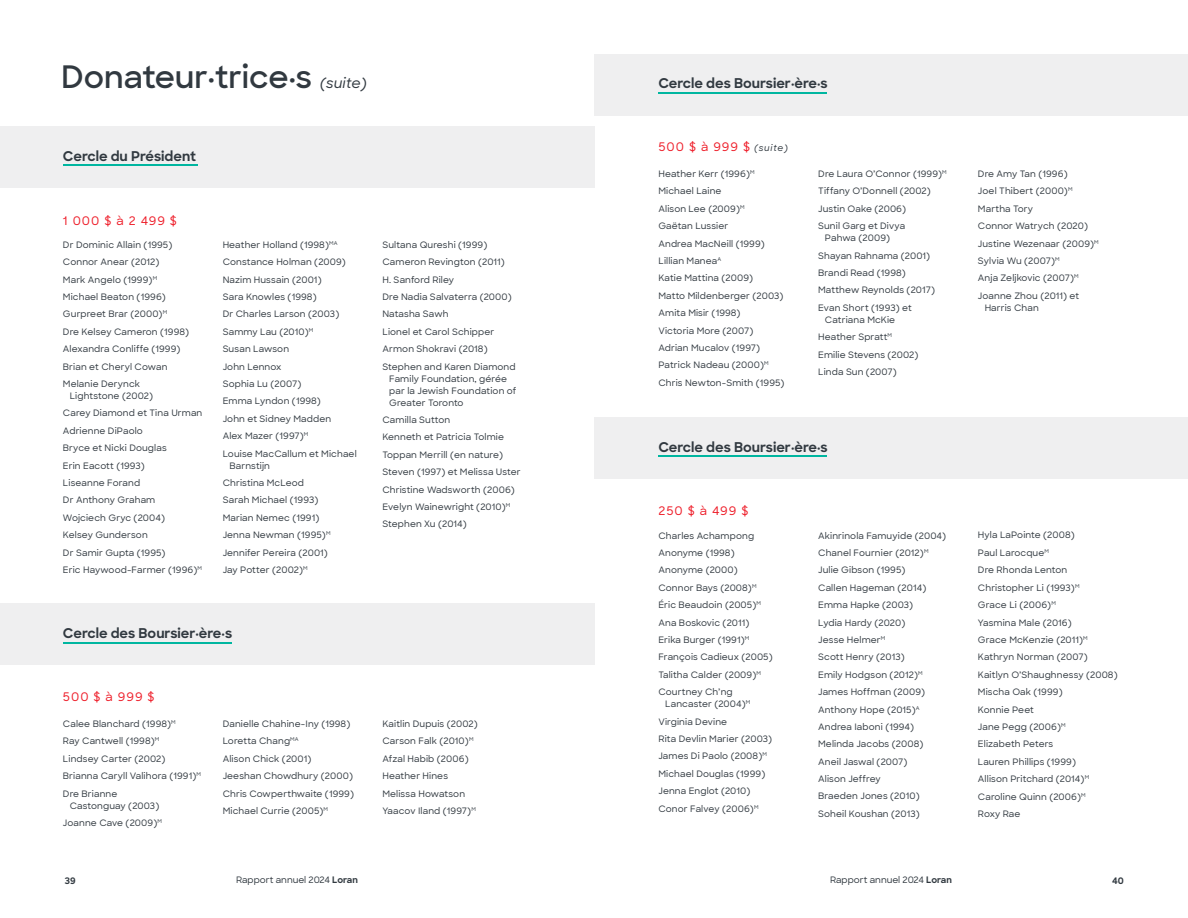
<style>
.page{position:relative;width:1188px;height:918px;background:#fff}
.page>*{position:absolute;margin:0;border:0;box-sizing:border-box;transform-origin:0 0}
.t1{font:600 31.5px "Sharp Sans";color:#313940}
.t2{font:700 13.5px "Sharp Sans";color:#313940}
.t3{font:500 12px "Sharp Sans";letter-spacing:.075em;color:#ee1c28}
.t4{font:500 9px/17.4px "Sharp Sans";letter-spacing:.015em;color:#313940}
.t5{font:700 9px "Sharp Sans";color:#313940}
.s1{font-weight:500;font-style:italic;font-size:14.25px}
.s2{font-style:italic;font-size:9px;color:#313940}
.s3{font-weight:700}
</style>
<div class="page">
<div style="left:0;top:604px;width:595px;height:61px;background:#efeff0"></div>
<div style="left:0;top:127px;width:595px;height:61px;background:#efeff0"></div>
<div style="left:595px;top:54px;width:593px;height:61px;background:#efeff0"></div>
<div style="left:595px;top:417px;width:593px;height:62px;background:#efeff0"></div>
<hr style="left:63px;top:165px;width:135px;height:1px;background:#00b6a0">
<hr style="left:658px;top:92px;width:169px;height:2px;background:#00b6a0">
<hr style="left:63px;top:642px;width:169px;height:2px;background:#00b6a0">
<hr style="left:658px;top:455px;width:169px;height:2px;background:#00b6a0">
<h1 class="t1" style="left:61px;top:54px;width:308px">Donateur·trice·s <span class="s1">(suite)</span></h1>
<h2 class="t2" style="left:63px;top:146px;width:135px">Cercle du Président</h2>
<h3 class="t3" style="left:63px;top:212px;width:116px">1 000 $ à 2 499 $</h3>
<p class="t4" style="left:63px;top:235px;width:128px">Dr Dominic Allain (1995)<br>Connor Anear (2012)<br>Mark Angelo (1999)<sup>M<br></sup>Michael Beaton (1996)<br>Gurpreet Brar (2000)<sup>M<br></sup>Dre Kelsey Cameron (1998)<br>Alexandra Conliffe (1999)<br>Brian et Cheryl Cowan<br>Melanie Derynck</p>
<p class="t4" style="left:63px;top:387px;width:141px;text-indent:7px">Lightstone (2002)<br>Carey Diamond et Tina Urman<br>Adrienne DiPaolo<br>Bryce et Nicki Douglas<br>Erin Eacott (1993)<br>Liseanne Forand<br>Dr Anthony Graham<br>Wojciech Gryc (2004)<br>Kelsey Gunderson<br>Dr Samir Gupta (1995)<br>Eric Haywood-Farmer (1996)<sup>M</sup></p>
<p class="t4" style="left:223px;top:235px;width:136px">Heather Holland (1998)<sup>MA<br></sup>Constance Holman (2009)<br>Nazim Hussain (2001)<br>Sara Knowles (1998)<br>Dr Charles Larson (2003)<br>Sammy Lau (2010)<sup>M<br></sup>Susan Lawson<br>John Lennox<br>Sophia Lu (2007)<br>Emma Lyndon (1998)<br>John et Sidney Madden<br>Alex Mazer (1997)<sup>M<br></sup>Louise MacCallum et Michael</p>
<p class="t4" style="left:223px;top:456px;width:109px;text-indent:7px">Barnstijn<br>Christina McLeod<br>Sarah Michael (1993)<br>Marian Nemec (1991)<br>Jenna Newman (1995)<sup>M<br></sup>Jennifer Pereira (2001)<br>Jay Potter (2002)<sup>M</sup></p>
<h2 class="t2" style="left:63px;top:623px;width:171px">Cercle des Boursier·ère·s</h2>
<p class="t4" style="left:382px;top:235px;width:135px">Sultana Qureshi (1999)<br>Cameron Revington (2011)<br>H. Sanford Riley<br>Dre Nadia Salvaterra (2000)<br>Natasha Sawh<br>Lionel et Carol Schipper<br>Armon Shokravi (2018)<br>Stephen and Karen Diamond</p>
<p class="t4" style="left:389px;top:372px;width:129px;line-height:12px">Family Foundation, gérée par la Jewish Foundation of<br>Greater Toronto</p>
<p class="t4" style="left:382px;top:411px;width:140px">Camilla Sutton<br>Kenneth et Patricia Tolmie<br>Toppan Merrill (en nature)<br>Steven (1997) et Melissa Uster<br>Christine Wadsworth (2006)<br>Evelyn Wainewright (2010)<sup>M<br></sup>Stephen Xu (2014)</p>
<h3 class="t3" style="left:63px;top:688px;width:93px">500 $ à 999 $</h3>
<p class="t4" style="left:63px;top:715px;width:140px">Calee Blanchard (1998)<sup>M<br></sup>Ray Cantwell (1998)<sup>M<br></sup>Lindsey Carter (2002)<br>Brianna Caryll Valihora (1991)<sup>M<br></sup>Dre Brianne</p>
<p class="t4" style="left:63px;top:796px;width:100px;text-align:center">Castonguay (2003)<br>Joanne Cave (2009)<sup>M</sup></p>
<p class="t4" style="left:223px;top:715px;width:133px">Danielle Chahine-Iny (1998)<br>Loretta Chang<sup>MA<br></sup>Alison Chick (2001)<br>Jeeshan Chowdhury (2000)<br>Chris Cowperthwaite (1999)<br>Michael Currie (2005)<sup>M</sup></p>
<p class="t4" style="left:382px;top:715px;width:97px">Kaitlin Dupuis (2002)<br>Carson Falk (2010)<sup>M<br></sup>Afzal Habib (2006)<br>Heather Hines<br>Melissa Howatson<br>Yaacov Iland (1997)<sup>M</sup></p>
<h2 class="t2" style="left:658px;top:74px;width:171px">Cercle des Boursier·ère·s</h2>
<h3 class="t3" style="left:658px;top:138px;width:131px">500 $ à 999 $ <span class="s2">(suite)</span></h3>
<p class="t4" style="left:658px;top:165px;width:128px">Heather Kerr (1996)<sup>M<br></sup>Michael Laine<br>Alison Lee (2009)<sup>M<br></sup>Gaëtan Lussier<br>Andrea MacNeill (1999)<br>Lillian Manea<sup>A<br></sup>Katie Mattina (2009)<br>Matto Mildenberger (2003)<br>Amita Misir (1998)<br>Victoria More (2007)<br>Adrian Mucalov (1997)<br>Patrick Nadeau (2000)<sup>M<br></sup>Chris Newton-Smith (1995)</p>
<p class="t4" style="left:818px;top:165px;width:130px">Dre Laura O’Connor (1999)<sup>M<br></sup>Tiffany O’Donnell (2002)<br>Justin Oake (2006)<br>Sunil Garg et Divya</p>
<p class="t4" style="left:818px;top:229px;width:118px;text-indent:7px">Pahwa (2009)<br>Shayan Rahnama (2001)<br>Brandi Read (1998)<br>Matthew Reynolds (2017)<br>Evan Short (1993) et</p>
<p class="t4" style="left:818px;top:311px;width:102px;text-indent:7px">Catriana McKie<br>Heather Spratt<sup>M<br></sup>Emilie Stevens (2002)<br>Linda Sun (2007)</p>
<h2 class="t2" style="left:658px;top:437px;width:171px">Cercle des Boursier·ère·s</h2>
<p class="t4" style="left:978px;top:165px;width:122px">Dre Amy Tan (1996)<br>Joel Thibert (2000)<sup>M<br></sup>Martha Tory<br>Connor Watrych (2020)<br>Justine Wezenaar (2009)<sup>M<br></sup>Sylvia Wu (2007)<sup>M<br></sup>Anja Zeljkovic (2007)<sup>M<br></sup>Joanne Zhou (2011) et</p>
<p class="t4" style="left:985px;top:299px;width:56px">Harris Chan</p>
<h3 class="t3" style="left:658px;top:501px;width:91px">250 $ à 499 $</h3>
<p class="t4" style="left:658px;top:526px;width:116px">Charles Achampong<br>Anonyme (1998)<br>Anonyme (2000)<br>Connor Bays (2008)<sup>M<br></sup>Éric Beaudoin (2005)<sup>M<br></sup>Ana Boskovic (2011)<br>Erika Burger (1991)<sup>M<br></sup>François Cadieux (2005)<br>Talitha Calder (2009)<sup>M<br></sup>Courtney Ch’ng</p>
<p class="t4" style="left:658px;top:695px;width:115px;text-indent:7px">Lancaster (2004)<sup>M<br></sup>Virginia Devine<br>Rita Devlin Marier (2003)<br>James Di Paolo (2008)<sup>M<br></sup>Michael Douglas (1999)<br>Jenna Englot (2010)<br>Conor Falvey (2006)<sup>M</sup></p>
<p class="t4" style="left:818px;top:526px;width:130px">Akinrinola Famuyide (2004)<br>Chanel Fournier (2012)<sup>M<br></sup>Julie Gibson (1995)<br>Callen Hageman (2014)<br>Emma Hapke (2003)<br>Lydia Hardy (2020)<br>Jesse Helmer<sup>M<br></sup>Scott Henry (2013)<br>Emily Hodgson (2012)<sup>M<br></sup>James Hoffman (2009)<br>Anthony Hope (2015)<sup>A<br></sup>Andrea Iaboni (1994)<br>Melinda Jacobs (2008)<br>Aneil Jaswal (2007)<br>Alison Jeffrey<br>Braeden Jones (2010)<br>Soheil Koushan (2013)</p>
<p class="t4" style="left:978px;top:526px;width:141px">Hyla LaPointe (2008)<br>Paul Larocque<sup>M<br></sup>Dre Rhonda Lenton<br>Christopher Li (1993)<sup>M<br></sup>Grace Li (2006)<sup>M<br></sup>Yasmina Male (2016)<br>Grace McKenzie (2011)<sup>M<br></sup>Kathryn Norman (2007)<br>Kaitlyn O’Shaughnessy (2008)<br>Mischa Oak (1999)<br>Konnie Peet<br>Jane Pegg (2006)<sup>M<br></sup>Elizabeth Peters<br>Lauren Phillips (1999)<br>Allison Pritchard (2014)<sup>M<br></sup>Caroline Quinn (2006)<sup>M<br></sup>Roxy Rae</p>
<p class="t5" style="left:65px;top:874px;width:12px">39</p>
<p class="t4" style="left:236px;top:871px;width:123px">Rapport annuel 2024 <span class="s3">Loran</span></p>
<p class="t4" style="left:830px;top:871px;width:123px">Rapport annuel 2024 <span class="s3">Loran</span></p>
<p class="t5" style="left:1112px;top:874px;width:13px">40</p>
</div>
